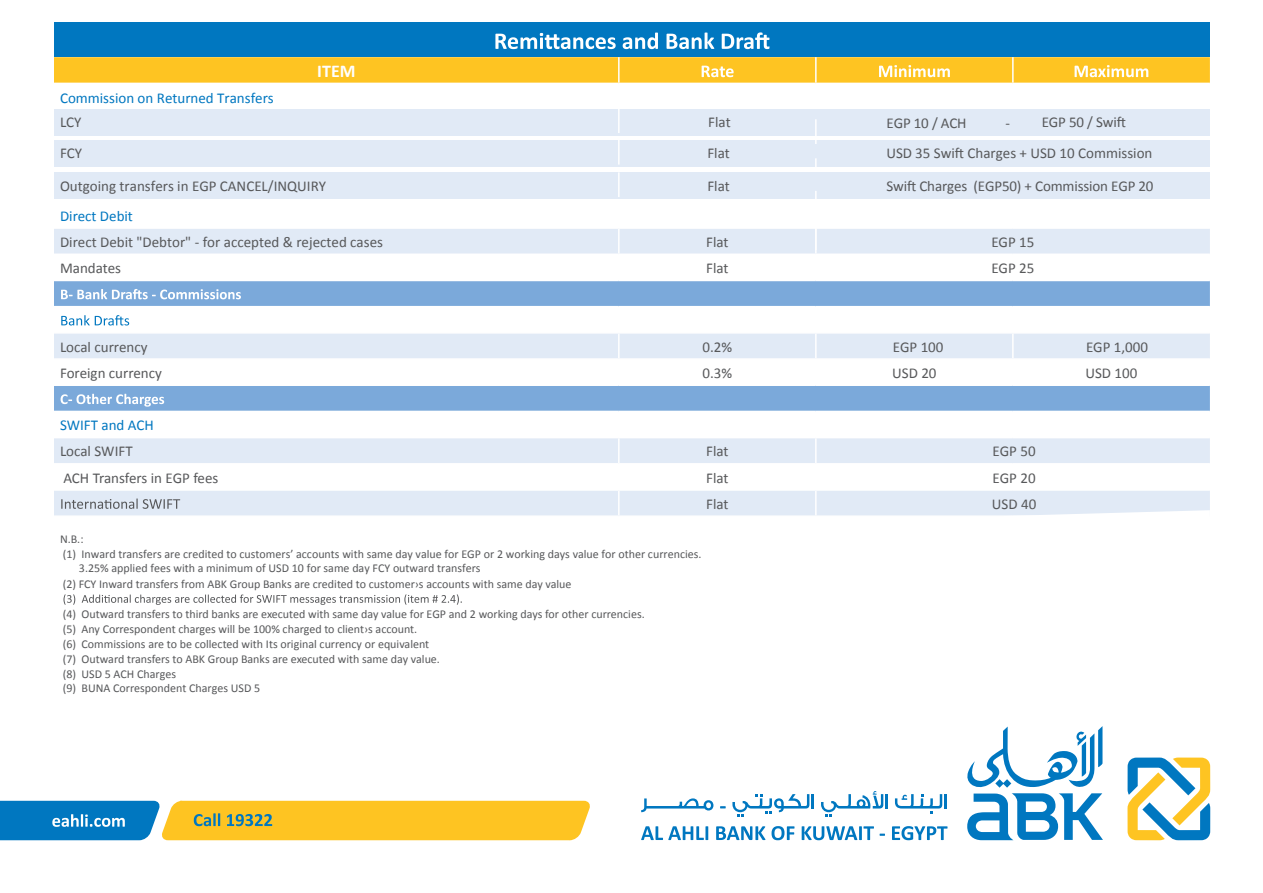
<style>
.page{position:relative;width:1263px;height:893px;background:#fff}
.page>*{position:absolute;margin:0;border:0;box-sizing:border-box;transform-origin:0 0}
.t1{font:700 18px "Calibri";color:#fff}
.t2{font:15px "Calibri";color:#57585a}
.t3{font:15px "Calibri";color:#0077c0}
.t4{font:12px/14.9px "Calibri";color:#57585a}
</style>
<div class="page">
<div style="left:816px;top:109px;width:394px;height:26px;background:#e1eaf6"></div>
<div style="left:619px;top:109px;width:197px;height:26px;background:#e1eaf6"></div>
<div style="left:54px;top:109px;width:564px;height:26px;background:#e1eaf6"></div>
<div style="left:816px;top:140px;width:394px;height:27px;background:#e1eaf6"></div>
<div style="left:619px;top:140px;width:197px;height:27px;background:#e1eaf6"></div>
<div style="left:54px;top:140px;width:565px;height:27px;background:#e1eaf6"></div>
<svg style="left:967px;top:726px;width:136px;height:114px"></svg>
<svg style="left:1127px;top:757px;width:83px;height:83px"></svg>
<svg style="left:895px;top:794px;width:47px;height:19px"></svg>
<hr style="left:944px;top:794px;width:3px;height:14px;background:#0077c0">
<svg style="left:732px;top:794px;width:82px;height:23px"></svg>
<svg style="left:821px;top:791px;width:67px;height:26px"></svg>
<svg style="left:641px;top:798px;width:72px;height:14px"></svg>
<svg style="left:720px;top:806px;width:6px;height:2px"></svg>
<svg style="left:641px;top:826px;width:67px;height:14px"></svg>
<svg style="left:716px;top:826px;width:49px;height:14px"></svg>
<svg style="left:771px;top:826px;width:23px;height:14px"></svg>
<svg style="left:802px;top:826px;width:72px;height:14px"></svg>
<svg style="left:892px;top:826px;width:55px;height:14px"></svg>
<svg style="left:0;top:801px;width:590px;height:39px;background:#b7b056"></svg>
<div style="left:54px;top:22px;width:1156px;height:35px;background:#0077c0"></div>
<svg style="left:54px;top:229px;width:1156px;height:281px"></svg>
<svg style="left:54px;top:281px;width:1156px;height:130px"></svg>
<svg style="left:54px;top:510px;width:1151px;height:5px;background:#e3ebf6"></svg>
<hr style="left:618px;top:229px;width:2px;height:25px;background:#fff">
<hr style="left:815px;top:229px;width:2px;height:25px;background:#fff">
<hr style="left:618px;top:255px;width:2px;height:25px;background:#fff">
<hr style="left:815px;top:255px;width:2px;height:25px;background:#fff">
<hr style="left:618px;top:334px;width:2px;height:24px;background:#fff">
<hr style="left:815px;top:334px;width:2px;height:24px;background:#fff">
<hr style="left:1012px;top:334px;width:2px;height:24px;background:#fff">
<hr style="left:618px;top:360px;width:2px;height:24px;background:#fff">
<hr style="left:815px;top:360px;width:2px;height:24px;background:#fff">
<hr style="left:1012px;top:360px;width:2px;height:24px;background:#fff">
<hr style="left:618px;top:412px;width:2px;height:25px;background:#fff">
<hr style="left:815px;top:412px;width:2px;height:25px;background:#fff">
<hr style="left:618px;top:438px;width:2px;height:25px;background:#fff">
<hr style="left:815px;top:438px;width:2px;height:25px;background:#fff">
<hr style="left:618px;top:465px;width:2px;height:24px;background:#fff">
<hr style="left:815px;top:465px;width:2px;height:24px;background:#fff">
<hr style="left:618px;top:491px;width:2px;height:24px;background:#fff">
<hr style="left:815px;top:491px;width:2px;height:24px;background:#fff">
<hr style="left:54px;top:254px;width:565px;height:1px;background:#fff">
<hr style="left:619px;top:254px;width:197px;height:1px;background:#fff">
<hr style="left:816px;top:254px;width:197px;height:1px;background:#fff">
<hr style="left:1013px;top:254px;width:197px;height:1px;background:#fff">
<hr style="left:54px;top:280px;width:565px;height:1px;background:#fff">
<hr style="left:619px;top:280px;width:197px;height:1px;background:#fff">
<hr style="left:816px;top:280px;width:197px;height:1px;background:#fff">
<hr style="left:1013px;top:280px;width:197px;height:1px;background:#fff">
<hr style="left:54px;top:306px;width:565px;height:1px;background:#fff">
<hr style="left:619px;top:306px;width:197px;height:1px;background:#fff">
<hr style="left:816px;top:306px;width:197px;height:1px;background:#fff">
<hr style="left:1013px;top:306px;width:197px;height:1px;background:#fff">
<hr style="left:54px;top:332px;width:565px;height:2px;background:#fff">
<hr style="left:619px;top:332px;width:197px;height:2px;background:#fff">
<hr style="left:816px;top:332px;width:197px;height:2px;background:#fff">
<hr style="left:1013px;top:332px;width:197px;height:2px;background:#fff">
<hr style="left:54px;top:358px;width:565px;height:2px;background:#fff">
<hr style="left:619px;top:358px;width:197px;height:2px;background:#fff">
<hr style="left:816px;top:358px;width:197px;height:2px;background:#fff">
<hr style="left:1013px;top:358px;width:197px;height:2px;background:#fff">
<hr style="left:54px;top:384px;width:565px;height:2px;background:#fff">
<hr style="left:619px;top:384px;width:197px;height:2px;background:#fff">
<hr style="left:816px;top:384px;width:197px;height:2px;background:#fff">
<hr style="left:1013px;top:384px;width:197px;height:2px;background:#fff">
<hr style="left:54px;top:411px;width:565px;height:1px;background:#fff">
<hr style="left:619px;top:411px;width:197px;height:1px;background:#fff">
<hr style="left:816px;top:411px;width:197px;height:1px;background:#fff">
<hr style="left:1013px;top:411px;width:197px;height:1px;background:#fff">
<hr style="left:54px;top:437px;width:565px;height:1px;background:#fff">
<hr style="left:619px;top:437px;width:197px;height:1px;background:#fff">
<hr style="left:816px;top:437px;width:197px;height:1px;background:#fff">
<hr style="left:1013px;top:437px;width:197px;height:1px;background:#fff">
<hr style="left:54px;top:463px;width:565px;height:2px;background:#fff">
<hr style="left:619px;top:463px;width:197px;height:2px;background:#fff">
<hr style="left:816px;top:463px;width:197px;height:2px;background:#fff">
<hr style="left:1013px;top:463px;width:197px;height:2px;background:#fff">
<hr style="left:54px;top:489px;width:565px;height:2px;background:#fff">
<hr style="left:619px;top:489px;width:197px;height:2px;background:#fff">
<hr style="left:816px;top:489px;width:197px;height:2px;background:#fff">
<hr style="left:1013px;top:489px;width:197px;height:2px;background:#fff">
<svg style="left:495px;top:32px;width:274px;height:17px"></svg>
<hr style="left:618px;top:108px;width:2px;height:25px;background:#fff">
<hr style="left:815px;top:119px;width:2px;height:25px;background:#fff">
<hr style="left:618px;top:140px;width:2px;height:25px;background:#fff">
<hr style="left:815px;top:158px;width:2px;height:60px;background:#fff">
<svg style="left:54px;top:57px;width:1156px;height:26px;background:#fec72e"></svg>
<svg style="left:61px;top:289px;width:180px;height:10px"></svg>
<svg style="left:61px;top:315px;width:68px;height:10px"></svg>
<svg style="left:61px;top:394px;width:103px;height:13px"></svg>
<svg style="left:61px;top:498px;width:119px;height:11px"></svg>
<svg style="left:63px;top:594px;width:399px;height:11px"></svg>
<div style="left:816px;top:173px;width:394px;height:26px;background:#e1eaf6"></div>
<div style="left:619px;top:173px;width:197px;height:26px;background:#e1eaf6"></div>
<div style="left:54px;top:173px;width:565px;height:26px;background:#e1eaf6"></div>
<hr style="left:618px;top:172px;width:2px;height:25px;background:#fff">
<hr style="left:815px;top:191px;width:2px;height:59px;background:#fff">
<p class="t3" style="left:60px;top:89px;width:215px">Commission on Returned Transfers</p>
<h1 class="t1" style="left:317px;top:60px;width:40px">ITEM</h1>
<p class="t2" style="left:60px;top:113px;width:23px">LCY</p>
<p class="t2" style="left:708px;top:113px;width:24px">Flat</p>
<p class="t2" style="left:886px;top:113px;width:82px">EGP 10 / ACH</p>
<p class="t2" style="left:1005px;top:113px;width:122px">- EGP 50 / Swift</p>
<p class="t2" style="left:60px;top:144px;width:24px">FCY</p>
<p class="t2" style="left:707px;top:144px;width:24px">Flat</p>
<p class="t2" style="left:886px;top:144px;width:267px">USD 35 Swift Charges + USD 10 Commission</p>
<p class="t2" style="left:60px;top:176px;width:268px">Outgoing transfers in EGP CANCEL/INQUIRY</p>
<p class="t2" style="left:707px;top:176px;width:24px">Flat</p>
<p class="t2" style="left:886px;top:177px;width:269px">Swift Charges (EGP50) + Commission EGP 20</p>
<p class="t3" style="left:60px;top:206px;width:74px">Direct Debit</p>
<p class="t2" style="left:60px;top:233px;width:324px">Direct Debit "Debtor" - for accepted &amp; rejected cases</p>
<p class="t2" style="left:706px;top:233px;width:24px">Flat</p>
<p class="t2" style="left:991px;top:233px;width:44px">EGP 15</p>
<p class="t2" style="left:60px;top:259px;width:63px">Mandates</p>
<p class="t2" style="left:706px;top:259px;width:24px">Flat</p>
<p class="t2" style="left:991px;top:259px;width:44px">EGP 25</p>
<p class="t2" style="left:60px;top:337px;width:89px">Local currency</p>
<p class="t2" style="left:702px;top:337px;width:31px">0.2%</p>
<p class="t2" style="left:893px;top:337px;width:52px">EGP 100</p>
<p class="t2" style="left:1086px;top:337px;width:63px">EGP 1,000</p>
<p class="t2" style="left:60px;top:363px;width:103px">Foreign currency</p>
<p class="t2" style="left:702px;top:363px;width:31px">0.3%</p>
<p class="t2" style="left:892px;top:363px;width:46px">USD 20</p>
<p class="t2" style="left:1085px;top:363px;width:53px">USD 100</p>
<p class="t3" style="left:60px;top:416px;width:95px">SWIFT and ACH</p>
<p class="t2" style="left:60px;top:442px;width:74px">Local SWIFT</p>
<p class="t2" style="left:706px;top:442px;width:24px">Flat</p>
<p class="t2" style="left:993px;top:442px;width:44px">EGP 50</p>
<p class="t2" style="left:63px;top:468px;width:156px">ACH Transfers in EGP fees</p>
<p class="t2" style="left:706px;top:468px;width:24px">Flat</p>
<p class="t2" style="left:993px;top:468px;width:44px">EGP 20</p>
<p class="t2" style="left:706px;top:494px;width:24px">Flat</p>
<p class="t2" style="left:992px;top:494px;width:46px">USD 40</p>
<p class="t4" style="left:60px;top:531px;width:25px">N.B.:</p>
<p class="t4" style="left:63px;top:546px;width:640px">(1) Inward transfers are credited to customers’ accounts with same day value for EGP or 2 working days value for other currencies.</p>
<p class="t4" style="left:79px;top:560px;width:403px">3.25% applied fees with a minimum of USD 10 for same day FCY outward transfers</p>
<p class="t4" style="left:63px;top:576px;width:510px">(2) FCY Inward transfers from ABK Group Banks are credited to customer›s accounts with same day value</p>
<p class="t4" style="left:63px;top:606px;width:583px">(4) Outward transfers to third banks are executed with same day value for EGP and 2 working days for other currencies. (5) Any Correspondent charges will be 100% charged to client›s account.<br>(6) Commissions are to be collected with Its original currency or equivalent<br>(7) Outward transfers to ABK Group Banks are executed with same day value.<br>(8) USD 5 ACH Charges<br>(9) BUNA Correspondent Charges USD 5</p>
</div>
